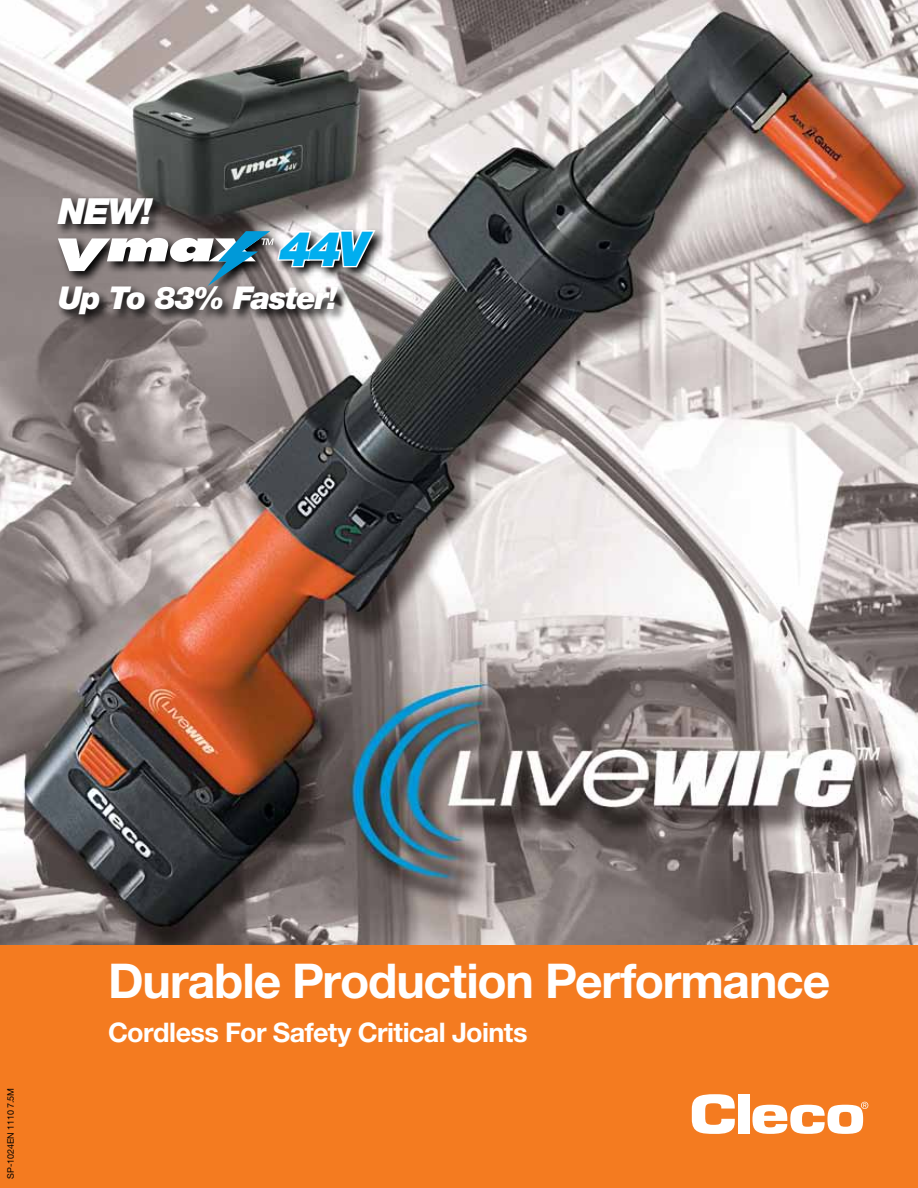
<style>
.page{position:relative;width:918px;height:1188px;background:#fff}
.page>*{position:absolute;margin:0;border:0;box-sizing:border-box;transform-origin:0 0}
.t1{font:700 48px "Helvetica Neue";letter-spacing:-.025em;color:#fff}
.t2{font:italic 900 48px "Helvetica Neue";color:#00aeef}
.t3{font:italic 900 36px "Helvetica Neue";color:#fff}
.t4{font:italic 900 31.5px "Helvetica Neue";letter-spacing:-.05em;color:#fff}
.t5{font:700 27px "Helvetica Neue";letter-spacing:-.02em;color:#fff}
.t6{font:9px "Helvetica Neue";letter-spacing:-.01em;color:#000}
</style>
<div class="page">
<img style="left:0;top:0;width:918px;height:945px">
<div style="left:0;top:945px;width:918px;height:243px;background:#f47b20"></div>
<svg style="left:350px;top:227px;width:37px;height:54px"></svg>
<svg style="left:692px;top:1094px;width:43px;height:40px"></svg>
<div style="left:738px;top:1095px;width:12px;height:39px;background:#fff"></div>
<svg style="left:752px;top:1102px;width:116px;height:32px"></svg>
<svg style="left:350px;top:228px;width:27px;height:58px"></svg>
<svg style="left:54px;top:194px;width:296px;height:133px"></svg>
<h2 class="t3" style="left:58px;top:189px;width:96px">NEW!</h2>
<h1 class="t2" style="left:279px;top:219px;width:91px">44V</h1>
<p class="t4" style="left:58px;top:279px;width:281px">Up To 83% Faster!</p>
<p class="t6" style="left:5px;top:1179px;width:92px;rotate:-90deg">SP-1024EN 1110 7.5M</p>
<h1 class="t1" style="left:108px;top:952px;width:724px">Durable Production Performance</h1>
<p class="t5" style="left:108px;top:1016px;width:421px">Cordless For Safety Critical Joints</p>
</div>
